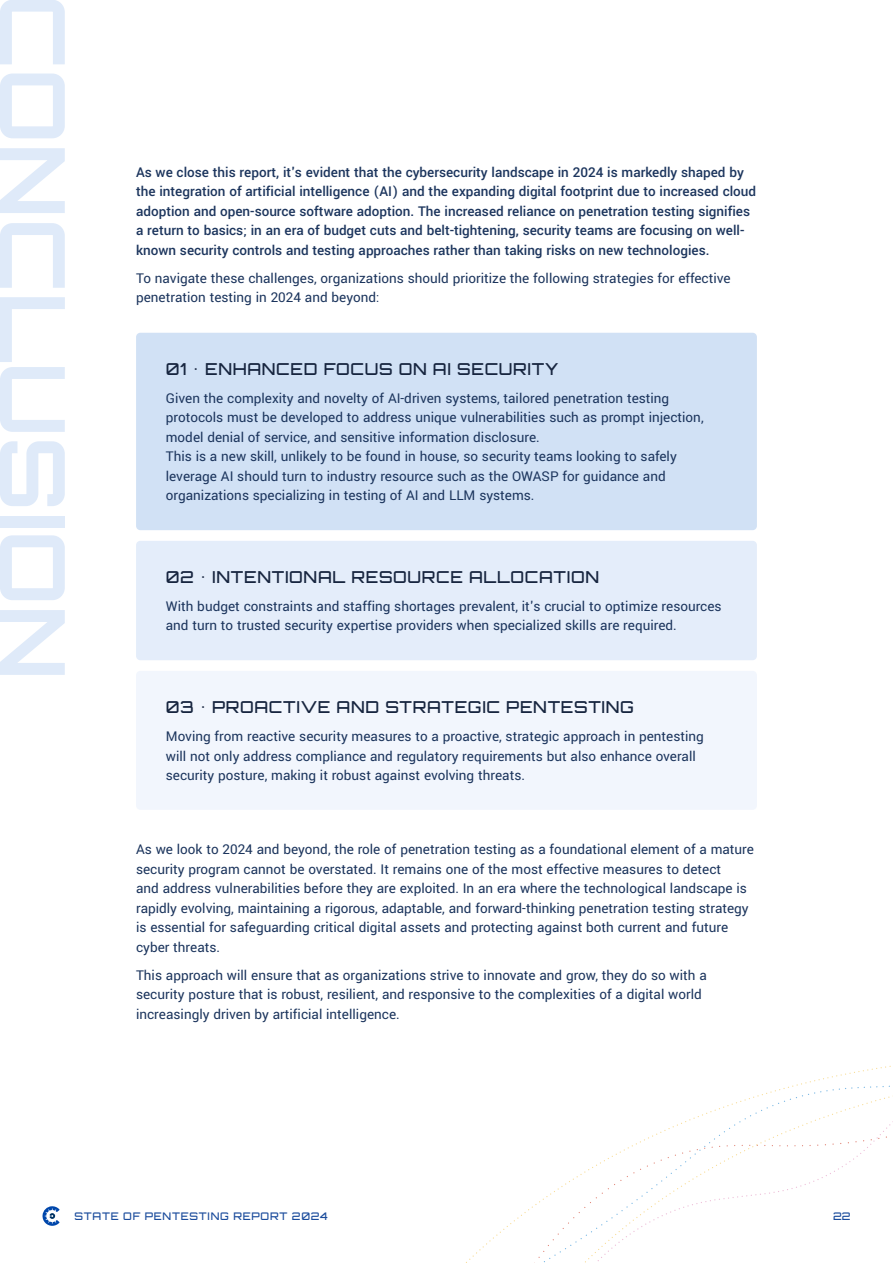
<style>
.page{position:relative;width:893px;height:1263px;background:#fff}
.page>*{position:absolute;margin:0;border:0;box-sizing:border-box;transform-origin:0 0}
.t1{font:700 90px "Orbitron";color:#dfeaf9}
.t2{font:500 16.5px "Orbitron";letter-spacing:.04em;color:#17253f}
.t3{font:15px/19.5px "Yantramanav";color:#1c355d}
.t4{font:500 15px/19.5px "Yantramanav";color:#1c355d}
.t5{font:500 10.5px "Orbitron";letter-spacing:.07em;color:#1b4c9c}
</style>
<div class="page">
<svg style="left:43px;top:1206px;width:17px;height:20px"></svg>
<svg style="left:511px;top:1065px;width:382px;height:198px"></svg>
<div style="left:136px;top:333px;width:621px;height:197px;background:#d1e1f5;border-radius:4px"></div>
<div style="left:136px;top:541px;width:621px;height:119px;background:#e4edfa;border-radius:4px"></div>
<div style="left:136px;top:671px;width:621px;height:139px;background:#f2f6fd;border-radius:4px"></div>
<h1 class="t1" style="left:87px;top:-5px;width:687px;rotate:90deg">CONCLUSION</h1>
<p class="t4" style="left:136px;top:162px;width:622px">As we close this report, it's evident that the cybersecurity landscape in 2024 is markedly shaped by the integration of artificial intelligence (AI) and the expanding digital footprint due to increased cloud adoption and open-source software adoption. The increased reliance on penetration testing signifies a return to basics; in an era of budget cuts and belt-tightening, security teams are focusing on well&shy;known security controls and testing approaches rather than taking risks on new technologies.</p>
<p class="t3" style="left:136px;top:268px;width:596px">To navigate these challenges, organizations should prioritize the following strategies for effective penetration testing in 2024 and beyond:</p>
<p class="t2" style="left:166px;top:359px;width:394px">01 • ENHANCED FOCUS ON AI SECURITY</p>
<p class="t3" style="left:166px;top:389px;width:539px">Given the complexity and novelty of AI-driven systems, tailored penetration testing protocols must be developed to address unique vulnerabilities such as prompt injection, model denial of service, and sensitive information disclosure.<br>This is a new skill, unlikely to be found in house, so security teams looking to safely leverage AI should turn to industry resource such as the OWASP for guidance and organizations specializing in testing of AI and LLM systems.</p>
<p class="t2" style="left:166px;top:567px;width:435px">02 • INTENTIONAL RESOURCE ALLOCATION</p>
<p class="t3" style="left:166px;top:597px;width:557px">With budget constraints and staffing shortages prevalent, it's crucial to optimize resources and turn to trusted security expertise providers when specialized skills are required.</p>
<p class="t2" style="left:166px;top:697px;width:470px">03 • PROACTIVE AND STRATEGIC PENTESTING</p>
<p class="t3" style="left:166px;top:727px;width:540px">Moving from reactive security measures to a proactive, strategic approach in pentesting will not only address compliance and regulatory requirements but also enhance overall security posture, making it robust against evolving threats.</p>
<p class="t3" style="left:136px;top:840px;width:619px">As we look to 2024 and beyond, the role of penetration testing as a foundational element of a mature security program cannot be overstated. It remains one of the most effective measures to detect<br>and address vulnerabilities before they are exploited. In an era where the technological landscape is rapidly evolving, maintaining a rigorous, adaptable, and forward-thinking penetration testing strategy is essential for safeguarding critical digital assets and protecting against both current and future cyber threats.</p>
<p class="t3" style="left:136px;top:966px;width:572px">This approach will ensure that as organizations strive to innovate and grow, they do so with a security posture that is robust, resilient, and responsive to the complexities of a digital world increasingly driven by artificial intelligence.</p>
<p class="t5" style="left:74px;top:1210px;width:255px">STATE OF PENTESTING REPORT 2024</p>
<p class="t5" style="left:833px;top:1210px;width:19px">22</p>
</div>
